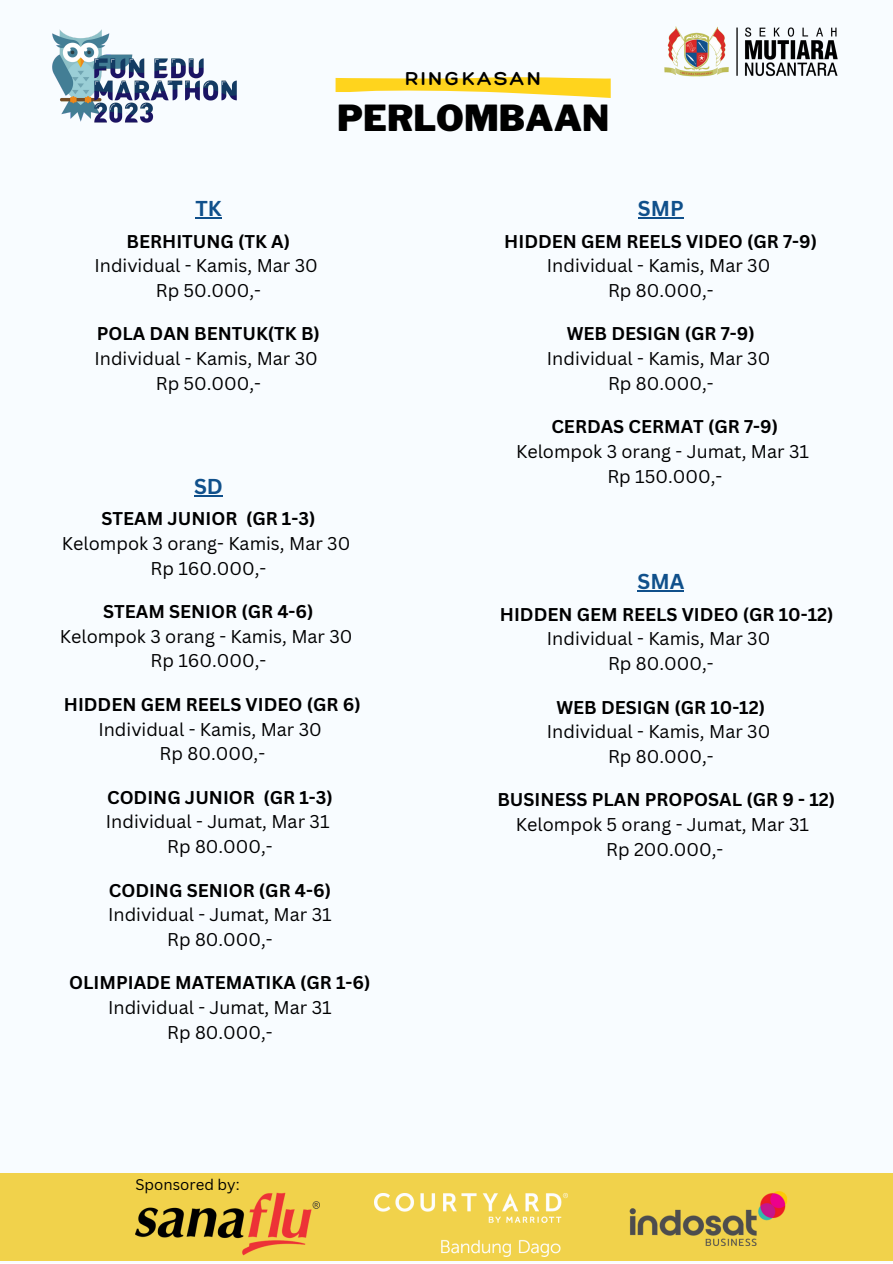
<style>
.page{position:relative;width:893px;height:1264px;background:#fff}
.page>*{position:absolute;margin:0;border:0;box-sizing:border-box;transform-origin:0 0}
.t1{font:900 35.55px "Libre Franklin";color:#000}
.t2{font:700 21px "Canva Sans";color:#10508b}
.t3{font:300 20.25px "Hero";letter-spacing:.13em;color:#000}
.t4{font:18px/24.8px "Canva Sans";color:#000;text-align:center}
.t5{font:700 18px "Canva Sans";color:#000}
.t6{font:15px "Canva Sans";color:#000}
</style>
<div class="page">
<div style="left:0;top:0;width:892px;height:1262px;background:#f8fcff"></div>
<svg style="left:335px;top:77px;width:275px;height:21px"></svg>
<img style="left:52px;top:29px;width:185px;height:94px">
<img style="left:664px;top:26px;width:174px;height:51px">
<div style="left:0;top:1173px;width:892px;height:87px;background:#f1d24b"></div>
<img style="left:375px;top:1193px;width:192px;height:62px">
<img style="left:135px;top:1192px;width:185px;height:63px">
<img style="left:622px;top:1191px;width:172px;height:70px">
<svg style="left:195px;top:217px;width:26px;height:1px"></svg>
<svg style="left:194px;top:495px;width:29px;height:1px"></svg>
<hr style="left:638px;top:217px;width:45px;height:1px;background:#10508b">
<hr style="left:637px;top:590px;width:47px;height:1px;background:#10508b">
<p class="t3" style="left:405px;top:66px;width:137px">RINGKASAN</p>
<h1 class="t1" style="left:337px;top:97px;width:274px">PERLOMBAAN</h1>
<p class="t2" style="left:195px;top:194px;width:28px">TK</p>
<p class="t5" style="left:127px;top:228px;width:165px">BERHITUNG (TK A)</p>
<p class="t4" style="left:94px;top:253px;width:225px">Individual - Kamis, Mar 30<br>Rp 50.000,-</p>
<p class="t5" style="left:97px;top:321px;width:225px">POLA DAN BENTUK(TK B)</p>
<p class="t4" style="left:94px;top:345px;width:225px">Individual - Kamis, Mar 30<br>Rp 50.000,-</p>
<p class="t2" style="left:194px;top:471px;width:30px">SD</p>
<p class="t5" style="left:101px;top:506px;width:215px">STEAM JUNIOR (GR 1-3)</p>
<p class="t4" style="left:62px;top:530px;width:290px">Kelompok 3 orang- Kamis, Mar 30<br>Rp 160.000,-</p>
<p class="t5" style="left:103px;top:599px;width:212px">STEAM SENIOR (GR 4-6)</p>
<p class="t4" style="left:60px;top:623px;width:294px">Kelompok 3 orang - Kamis, Mar 30<br>Rp 160.000,-</p>
<p class="t5" style="left:64px;top:691px;width:298px">HIDDEN GEM REELS VIDEO (GR 6)</p>
<p class="t4" style="left:98px;top:716px;width:225px">Individual - Kamis, Mar 30<br>Rp 80.000,-</p>
<p class="t5" style="left:107px;top:784px;width:227px">CODING JUNIOR (GR 1-3)</p>
<p class="t4" style="left:106px;top:809px;width:225px">Individual - Jumat, Mar 31<br>Rp 80.000,-</p>
<p class="t5" style="left:109px;top:877px;width:224px">CODING SENIOR (GR 4-6)</p>
<p class="t4" style="left:108px;top:901px;width:225px">Individual - Jumat, Mar 31<br>Rp 80.000,-</p>
<p class="t5" style="left:69px;top:970px;width:303px">OLIMPIADE MATEMATIKA (GR 1-6)</p>
<p class="t4" style="left:108px;top:994px;width:225px">Individual - Jumat, Mar 31<br>Rp 80.000,-</p>
<p class="t6" style="left:135px;top:1173px;width:106px">Sponsored by:</p>
<p class="t2" style="left:638px;top:194px;width:47px">SMP</p>
<p class="t5" style="left:504px;top:228px;width:314px">HIDDEN GEM REELS VIDEO (GR 7-9)</p>
<p class="t4" style="left:547px;top:253px;width:225px">Individual - Kamis, Mar 30<br>Rp 80.000,-</p>
<p class="t5" style="left:566px;top:321px;width:189px">WEB DESIGN (GR 7-9)</p>
<p class="t4" style="left:547px;top:345px;width:225px">Individual - Kamis, Mar 30<br>Rp 80.000,-</p>
<p class="t5" style="left:551px;top:414px;width:228px">CERDAS CERMAT (GR 7-9)</p>
<p class="t4" style="left:516px;top:438px;width:294px">Kelompok 3 orang - Jumat, Mar 31<br>Rp 150.000,-</p>
<p class="t2" style="left:637px;top:567px;width:48px">SMA</p>
<p class="t5" style="left:500px;top:601px;width:335px">HIDDEN GEM REELS VIDEO (GR 10-12)</p>
<p class="t4" style="left:547px;top:626px;width:225px">Individual - Kamis, Mar 30<br>Rp 80.000,-</p>
<p class="t5" style="left:556px;top:694px;width:210px">WEB DESIGN (GR 10-12)</p>
<p class="t4" style="left:547px;top:718px;width:225px">Individual - Kamis, Mar 30<br>Rp 80.000,-</p>
<p class="t5" style="left:497px;top:787px;width:339px">BUSINESS PLAN PROPOSAL (GR 9 - 12)</p>
<p class="t4" style="left:516px;top:811px;width:294px">Kelompok 5 orang - Jumat, Mar 31<br>Rp 200.000,-</p>
</div>
